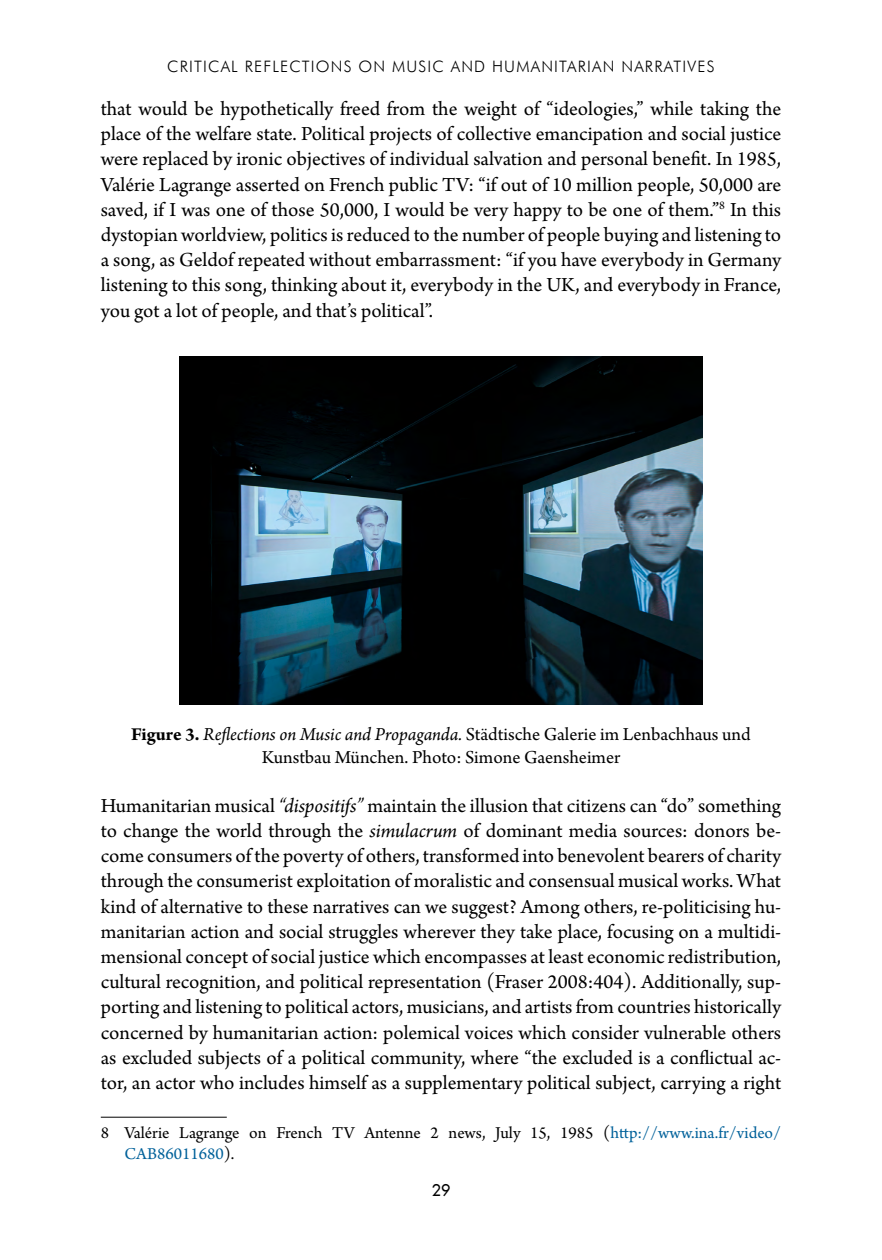
<style>
.page{position:relative;width:882px;height:1260px;background:#fff}
.page>*{position:absolute;margin:0;border:0;box-sizing:border-box;transform-origin:0 0}
.t1{font:21px/25.2px "Arno Pro";color:#000;text-align:justify}
.t2{font:19.25px/23.1px "Arno Pro";color:#000;text-align:center}
.t3{font:17.5px/21px "Arno Pro";color:#000}
.t4{font:300 15.75px "Futura BT";letter-spacing:.075em;color:#000}
.t5{font:15.75px "Futura LT";color:#000}
.s1{font-weight:700}
.s2{font-style:italic}
.s3{color:#00619a}
</style>
<div class="page">
<hr style="left:101px;top:1117px;width:126px;height:1px;background:#000">
<img style="left:179px;top:356px;width:524px;height:348px">
<p class="t4" style="left:167px;top:57px;width:549px">CRITICAL REFLECTIONS ON MUSIC AND HUMANITARIAN NARRATIVES</p>
<p class="t1" style="left:101px;top:97px;width:682px">that would be hypothetically freed from the weight of “ideologies,” while taking the place of the welfare state. Political projects of collective emancipation and social justice were replaced by ironic objectives of individual salvation and personal benefit. In 1985, Valérie Lagrange asserted on French public TV: “if out of 10 million people, 50,000 are saved, if I was one of those 50,000, I would be very happy to be one of them.”<sup>8</sup> In this dystopian worldview, politics is reduced to the number of people buying and listening to a song, as Geldof repeated without embarrassment: “if you have everybody in Germany listening to this song, thinking about it, everybody in the UK, and everybody in France, you got a lot of people, and that’s political”.</p>
<p class="t2" style="left:131px;top:724px;width:621px"><span class="s1">Figure 3.</span> <span class="s2">Reflections on Music and Propaganda.</span> Städtische Galerie im Lenbachhaus und<br>Kunstbau München. Photo: Simone Gaensheimer</p>
<p class="t1" style="left:101px;top:794px;width:682px">Humanitarian musical <span class="s2">“dispositifs”</span> maintain the illusion that citizens can “do” something to change the world through the <span class="s2">simulacrum</span> of dominant media sources: donors be&shy;come consumers of the poverty of others, transformed into benevolent bearers of charity through the consumerist exploitation of moralistic and consensual musical works. What kind of alternative to these narratives can we suggest? Among others, re-politicising hu&shy;manitarian action and social struggles wherever they take place, focusing on a multidi&shy;mensional concept of social justice which encompasses at least economic redistribution, cultural recognition, and political representation (Fraser 2008:404). Additionally, sup&shy;porting and listening to political actors, musicians, and artists from countries historically concerned by humanitarian action: polemical voices which consider vulnerable others as excluded subjects of a political community, where “the excluded is a conflictual ac&shy;tor, an actor who includes himself as a supplementary political subject, carrying a right</p>
<p class="t3" style="left:124px;top:1123px;width:658px;text-indent:-24px">8 Valérie Lagrange on French TV Antenne 2 news, July 15, 1985 (<span class="s3">http://www.ina.fr/video/<br>CAB86011680</span>).</p>
<p class="t5" style="left:432px;top:1180px;width:20px">29</p>
</div>
